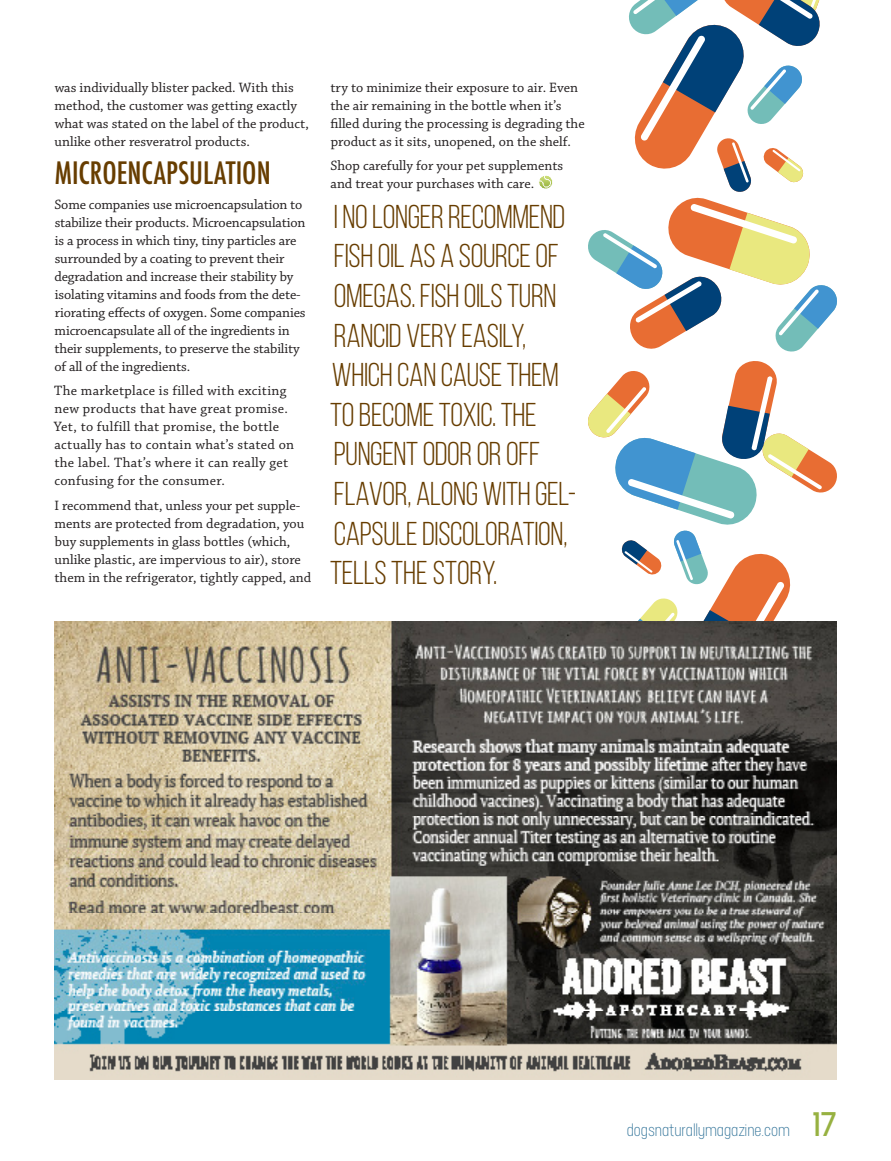
<style>
.page{position:relative;width:891px;height:1161px;background:#fff}
.page>*{position:absolute;margin:0;border:0;box-sizing:border-box;transform-origin:0 0}
.t1{font:33px/39.6px "Bebas Neue";letter-spacing:-.01em;color:#673d00}
.t2{font:500 condensed 30px "Futura";color:#673d00}
.t3{font:18px "Neusa";color:#34759a}
.t4{font:14.25px/18px "Chaparral Pro";color:#231f20}
.t5{font:14.25px/18px "Chaparral Pro";letter-spacing:.02em;color:#231f20}
.s1{font-weight:600;font-size:36px;color:#97b141}
</style>
<div class="page">
<svg style="left:588px;top:361px;width:249px;height:260px"></svg>
<img style="left:54px;top:621px;width:783px;height:459px">
<svg style="left:588px;top:0;width:249px;height:352px"></svg>
<img style="left:539px;top:175px;width:14px;height:14px">
<p class="t4" style="left:55px;top:79px;width:256px">was individually blister packed. With this method, the customer was getting exactly what was stated on the label of the product, unlike other resveratrol products.</p>
<p class="t2" style="left:55px;top:153px;width:217px">MICROENCAPSULATION</p>
<p class="t4" style="left:54px;top:196px;width:253px">Some companies use microencapsulation to stabilize their products. Microencapsulation is a process in which tiny, tiny particles are surrounded by a coating to prevent their degradation and increase their stability by isolating vitamins and foods from the dete&shy;riorating effects of oxygen. Some companies microencapsulate all of the ingredients in their supplements, to preserve the stability of all of the ingredients.</p>
<p class="t5" style="left:54px;top:382px;width:242px">The marketplace is filled with exciting new products that have great promise.<br>Yet, to fulfill that promise, the bottle actually has to contain what’s stated on the label. That’s where it can really get confusing for the consumer.</p>
<p class="t4" style="left:54px;top:497px;width:258px">I recommend that, unless your pet supple&shy;ments are protected from degradation, you buy supplements in glass bottles (which, unlike plastic, are impervious to air), store them in the refrigerator, tightly capped, and</p>
<p class="t4" style="left:330px;top:79px;width:256px">try to minimize their exposure to air. Even the air remaining in the bottle when it’s filled during the processing is degrading the product as it sits, unopened, on the shelf.</p>
<p class="t4" style="left:330px;top:157px;width:234px">Shop carefully for your pet supplements and treat your purchases with care.</p>
<p class="t1" style="left:330px;top:196px;width:248px">I NO LONGER RECOMMEND<br>FISH OIL AS A SOURCE OF<br>OMEGAS. FISH OILS TURN<br>RANCID VERY EASILY,<br>WHICH CAN CAUSE THEM<br>TO BECOME TOXIC. THE<br>PUNGENT ODOR OR OFF<br>FLAVOR, ALONG WITH GEL-<br>CAPSULE DISCOLORATION,<br>TELLS THE STORY.</p>
<p class="t3" style="left:627px;top:1120px;width:212px">dogsnaturallymagazine.com <span class="s1">17</span></p>
</div>
